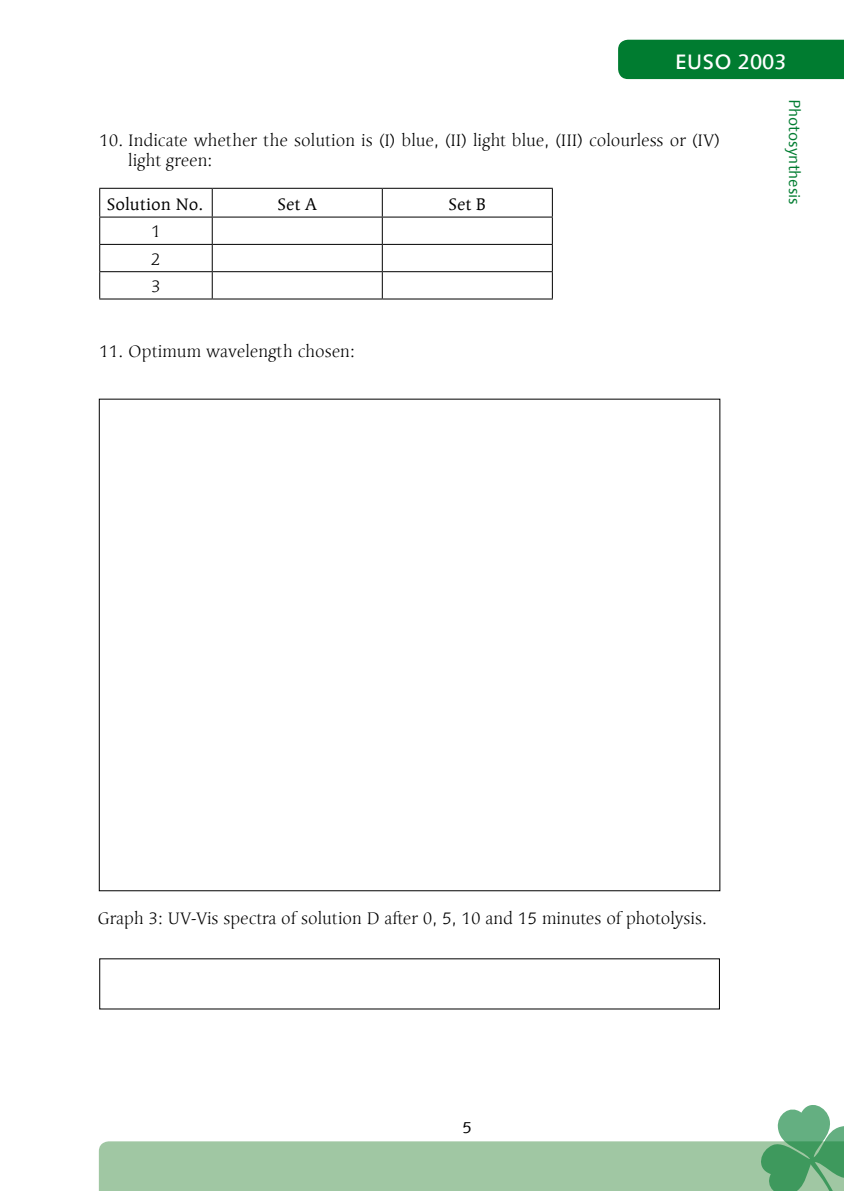
<style>
.page{position:relative;width:844px;height:1191px;background:#fff}
.page>*{position:absolute;margin:0;border:0;box-sizing:border-box;transform-origin:0 0}
.t1{font:500 21px "Linotype Syntax Com";color:#fff}
.t2{font:300 16.62px/27.3px "Linotype Syntax Srf Com";color:#000}
.t3{font:16.62px "Linotype Syntax Srf Com";color:#000}
.t4{font:15.75px "Linotype Syntax Com";color:#007c30}
.t5{font:15.75px "Linotype Syntax Com";color:#000}
</style>
<div class="page">
<div style="left:618px;top:40px;width:225px;height:39px;background:#007c30"></div>
<svg style="left:99px;top:1105px;width:744px;height:86px"></svg>
<hr style="left:99px;top:217px;width:113px;height:1px;background:#000">
<hr style="left:212px;top:217px;width:170px;height:1px;background:#000">
<hr style="left:382px;top:217px;width:170px;height:1px;background:#000">
<hr style="left:99px;top:244px;width:113px;height:1px;background:#000">
<hr style="left:212px;top:244px;width:170px;height:1px;background:#000">
<hr style="left:382px;top:244px;width:170px;height:1px;background:#000">
<hr style="left:99px;top:271px;width:113px;height:1px;background:#000">
<hr style="left:212px;top:271px;width:170px;height:1px;background:#000">
<hr style="left:382px;top:271px;width:170px;height:1px;background:#000">
<hr style="left:99px;top:188px;width:113px;height:1px;background:#000">
<hr style="left:212px;top:188px;width:170px;height:1px;background:#000">
<hr style="left:382px;top:188px;width:170px;height:1px;background:#000">
<svg style="left:99px;top:189px;width:1px;height:109px"></svg>
<svg style="left:212px;top:189px;width:1px;height:109px"></svg>
<svg style="left:382px;top:189px;width:1px;height:109px"></svg>
<svg style="left:551px;top:189px;width:1px;height:109px"></svg>
<hr style="left:99px;top:298px;width:113px;height:1px;background:#000">
<hr style="left:212px;top:298px;width:170px;height:1px;background:#000">
<hr style="left:382px;top:298px;width:170px;height:1px;background:#000">
<p class="t1" style="left:674px;top:48px;width:113px">EUSO 2003</p>
<p class="t2" style="left:128px;top:130px;width:593px;line-height:19.9px;text-indent:-29px">10. Indicate whether the solution is (I) blue, (II) light blue, (III) colourless or (IV) light green:</p>
<p class="t3" style="left:107px;top:193px;width:98px">Solution No.</p>
<p class="t3" style="left:277px;top:193px;width:41px">Set A</p>
<p class="t3" style="left:448px;top:193px;width:39px">Set B</p>
<p class="t2" style="left:151px;top:218px;width:11px;text-align:justify">1<br>2<br>3</p>
<p class="t2" style="left:99px;top:338px;width:257px">11. Optimum wavelength chosen:</p>
<p class="t4" style="left:804px;top:99px;width:107px;rotate:90deg">Photosynthesis</p>
<p class="t2" style="left:97px;top:904px;width:611px">Graph 3: UV-Vis spectra of solution D after 0, 5, 10 and 15 minutes of photolysis.</p>
<p class="t5" style="left:462px;top:1117px;width:11px">5</p>
</div>
